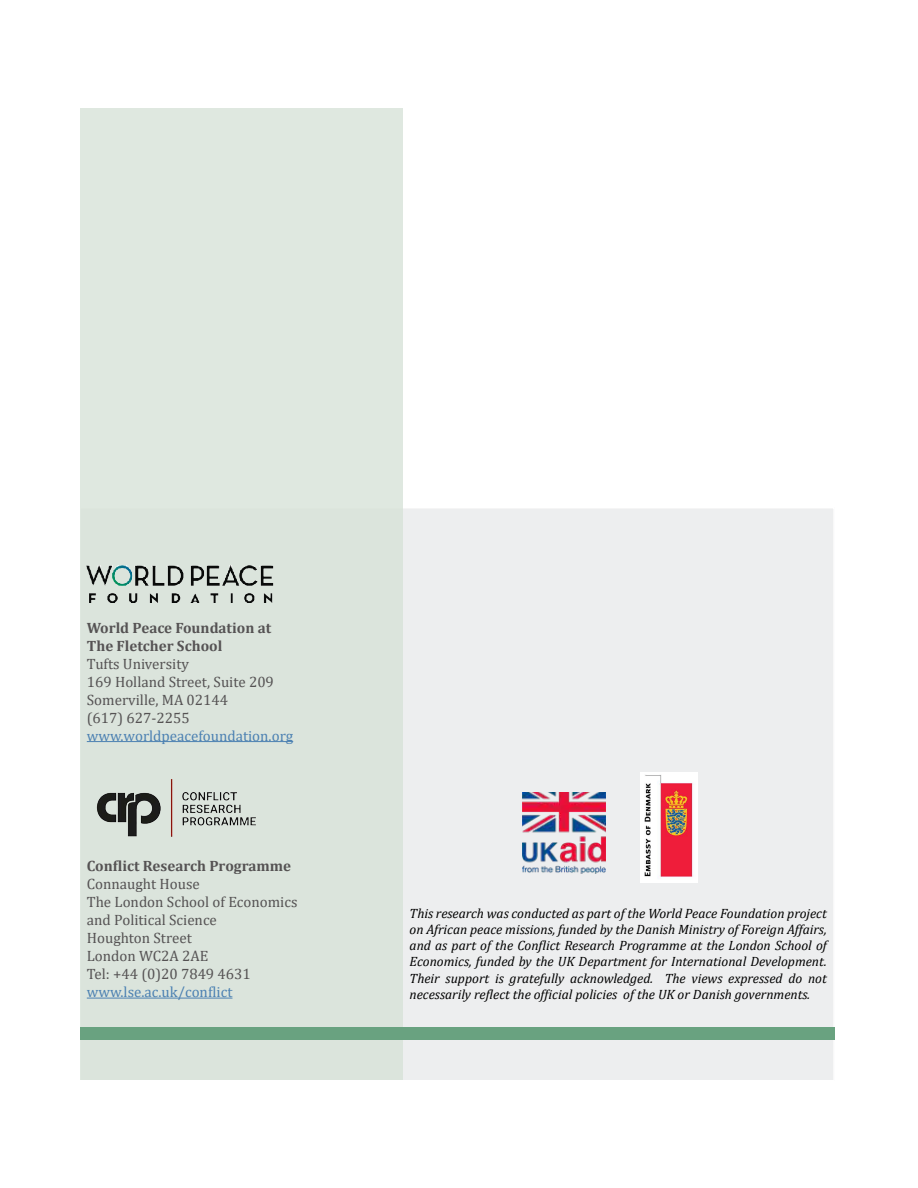
<style>
.page{position:relative;width:918px;height:1188px;background:#fff}
.page>*{position:absolute;margin:0;border:0;box-sizing:border-box;transform-origin:0 0}
.t1{font:15px/18px "Cambria";color:#231f20}
.t2{font:700 15px/18px "Cambria";color:#231f20}
.t3{font:15px "Cambria";color:#175d9e}
.t4{font:italic 13.5px/16.2px "Cambria";color:#000;text-align:justify}
</style>
<div class="page">
<div style="left:80px;top:508px;width:754px;height:573px;background:#edeeef"></div>
<div style="left:80px;top:108px;width:323px;height:972px;background:#d5e1d6"></div>
<hr style="left:87px;top:741px;width:206px;height:1px;background:#175d9e">
<hr style="left:87px;top:998px;width:145px;height:1px;background:#175d9e">
<img style="left:87px;top:566px;width:187px;height:37px">
<div style="left:80px;top:1028px;width:754px;height:12px;background:#69a280"></div>
<img style="left:523px;top:793px;width:83px;height:81px">
<img style="left:640px;top:773px;width:57px;height:109px">
<img style="left:96px;top:779px;width:160px;height:58px">
<p class="t2" style="left:87px;top:620px;width:186px">World Peace Foundation at<br>The Fletcher School</p>
<p class="t1" style="left:87px;top:656px;width:189px">Tufts University<br>169 Holland Street, Suite 209<br>Somerville, MA 02144<br>(617) 627-2255</p>
<p class="t3" style="left:87px;top:730px;width:208px">www.worldpeacefoundation.org</p>
<p class="t2" style="left:87px;top:857px;width:206px">Conflict Research Programme</p>
<p class="t1" style="left:87px;top:876px;width:212px">Connaught House<br>The London School of Economics and Political Science<br>Houghton Street<br>London WC2A 2AE<br>Tel: +44 (0)20 7849 4631</p>
<p class="t3" style="left:87px;top:983px;width:147px">www.lse.ac.uk/conflict</p>
<p class="t4" style="left:410px;top:904px;width:419px">This research was conducted as part of the World Peace Foundation project on African peace missions, funded by the Danish Ministry of Foreign Affairs, and as part of the Conflict Research Programme at the London School of Economics, funded by the UK Department for International Development.<br>Their support is gratefully acknowledged. The views expressed do not necessarily reflect the official policies of the UK or Danish governments.</p>
</div>
